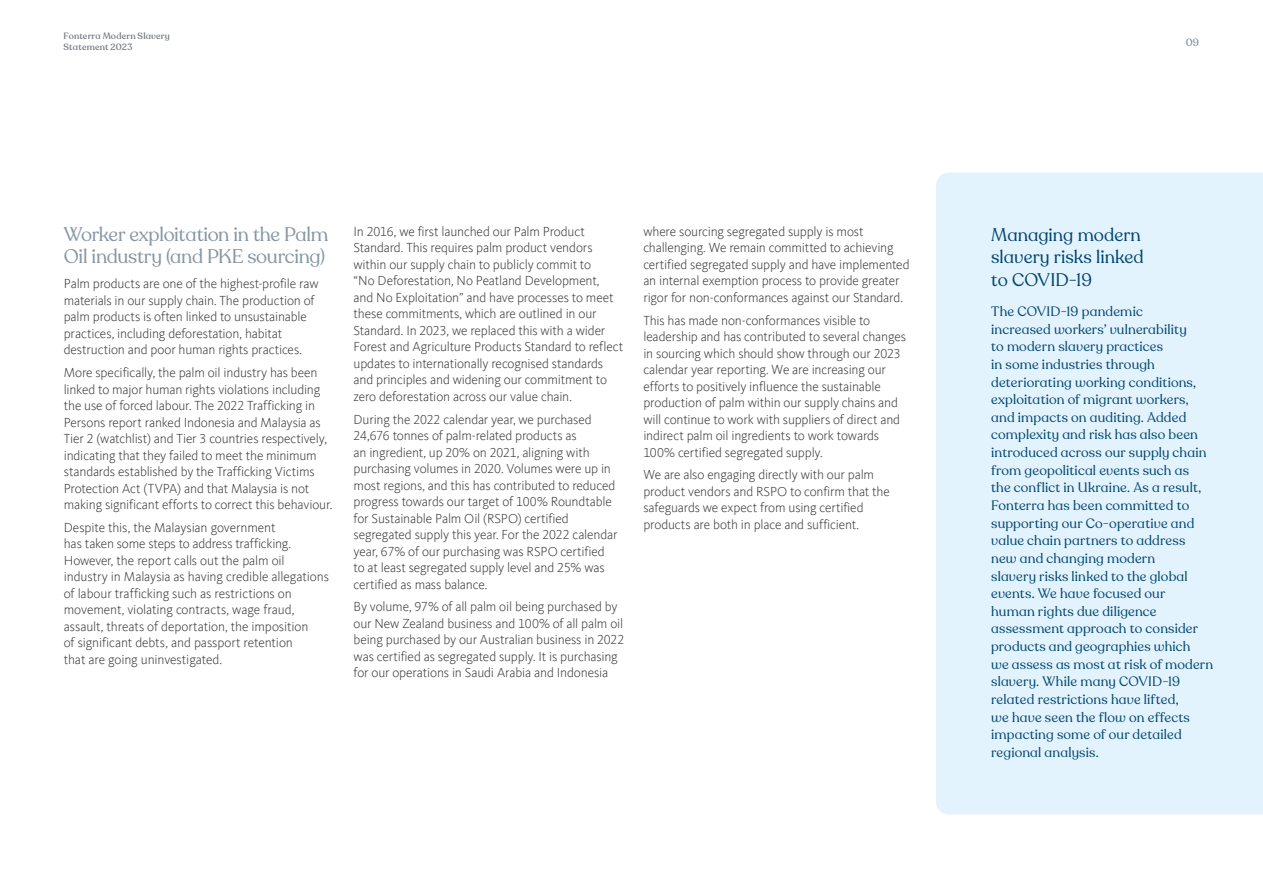
<style>
.page{position:relative;width:1263px;height:893px;background:#fff}
.page>*{position:absolute;margin:0;border:0;box-sizing:border-box;transform-origin:0 0}
.t1{font:19.5px/22.5px "Recoleta Alt";letter-spacing:-.015em;color:#8597a3}
.t2{font:18px/22.5px "Recoleta Alt";color:#00466f}
.t3{font:300 13.5px/16.5px "Kievit Offc Pro";letter-spacing:-.015em;color:#3c3c3b}
.t4{font:13.5px/17.7px "Recoleta Alt";letter-spacing:.01em;color:#00466f}
.t5{font:500 10.5px "Recoleta Alt";color:#8597a3}
.t6{font:500 9px/10.8px "Recoleta Alt";letter-spacing:.02em;color:#727982}
</style>
<div class="page">
<div style="left:936px;top:173px;width:327px;height:641px;background:#e3f3fe"></div>
<p class="t6" style="left:64px;top:31px;width:108px">Fonterra Modern Slavery<br>Statement 2023</p>
<h1 class="t1" style="left:64px;top:223px;width:266px">Worker exploitation in the Palm<br>Oil industry (and PKE sourcing)</h1>
<p class="t3" style="left:64px;top:275px;width:256px">Palm products are one of the highest-profile raw materials in our supply chain. The production of palm products is often linked to unsustainable practices, including deforestation, habitat destruction and poor human rights practices.</p>
<p class="t3" style="left:64px;top:364px;width:270px">More specifically, the palm oil industry has been linked to major human rights violations including the use of forced labour. The 2022 Trafficking in Persons report ranked Indonesia and Malaysia as Tier 2 (watchlist) and Tier 3 countries respectively, indicating that they failed to meet the minimum standards established by the Trafficking Victims Protection Act (TVPA) and that Malaysia is not making significant efforts to correct this behaviour.</p>
<p class="t3" style="left:64px;top:519px;width:267px">Despite this, the Malaysian government<br>has taken some steps to address trafficking.<br>However, the report calls out the palm oil industry in Malaysia as having credible allegations of labour trafficking such as restrictions on movement, violating contracts, wage fraud, assault, threats of deportation, the imposition<br>of significant debts, and passport retention<br>that are going uninvestigated.</p>
<p class="t3" style="left:354px;top:223px;width:271px">In 2016, we first launched our Palm Product Standard. This requires palm product vendors within our supply chain to publicly commit to<br>“No Deforestation, No Peatland Development,<br>and No Exploitation” and have processes to meet these commitments, which are outlined in our Standard. In 2023, we replaced this with a wider Forest and Agriculture Products Standard to reflect updates to internationally recognised standards and principles and widening our commitment to zero deforestation across our value chain.</p>
<p class="t3" style="left:354px;top:411px;width:265px">During the 2022 calendar year, we purchased 24,676 tonnes of palm-related products as<br>an ingredient, up 20% on 2021, aligning with purchasing volumes in 2020. Volumes were up in most regions, and this has contributed to reduced progress towards our target of 100% Roundtable for Sustainable Palm Oil (RSPO) certified segregated supply this year. For the 2022 calendar year, 67% of our purchasing was RSPO certified to at least segregated supply level and 25% was certified as mass balance.</p>
<p class="t3" style="left:354px;top:599px;width:272px">By volume, 97% of all palm oil being purchased by our New Zealand business and 100% of all palm oil being purchased by our Australian business in 2022 was certified as segregated supply. It is purchasing for our operations in Saudi Arabia and Indonesia</p>
<p class="t3" style="left:643px;top:223px;width:268px">where sourcing segregated supply is most challenging. We remain committed to achieving certified segregated supply and have implemented an internal exemption process to provide greater rigor for non-conformances against our Standard.</p>
<p class="t3" style="left:643px;top:312px;width:264px">This has made non-conformances visible to leadership and has contributed to several changes in sourcing which should show through our 2023 calendar year reporting. We are increasing our efforts to positively influence the sustainable production of palm within our supply chains and will continue to work with suppliers of direct and indirect palm oil ingredients to work towards 100% certified segregated supply.</p>
<p class="t3" style="left:643px;top:467px;width:248px">We are also engaging directly with our palm product vendors and RSPO to confirm that the safeguards we expect from using certified products are both in place and sufficient.</p>
<p class="t5" style="left:1186px;top:36px;width:15px">09</p>
<h2 class="t2" style="left:991px;top:224px;width:154px">Managing modern slavery risks linked to COVID-19</h2>
<p class="t4" style="left:991px;top:303px;width:224px">The COVID-19 pandemic<br>increased workers’ vulnerability<br>to modern slavery practices<br>in some industries through deteriorating working conditions, exploitation of migrant workers, and impacts on auditing. Added complexity and risk has also been introduced across our supply chain from geopolitical events such as<br>the conflict in Ukraine. As a result,<br>Fonterra has been committed to supporting our Co-operative and value chain partners to address new and changing modern<br>slavery risks linked to the global events. We have focused our<br>human rights due diligence assessment approach to consider products and geographies which<br>we assess as most at risk of modern slavery. While many COVID-19 related restrictions have lifted,<br>we have seen the flow on effects impacting some of our detailed regional analysis.</p>
</div>
